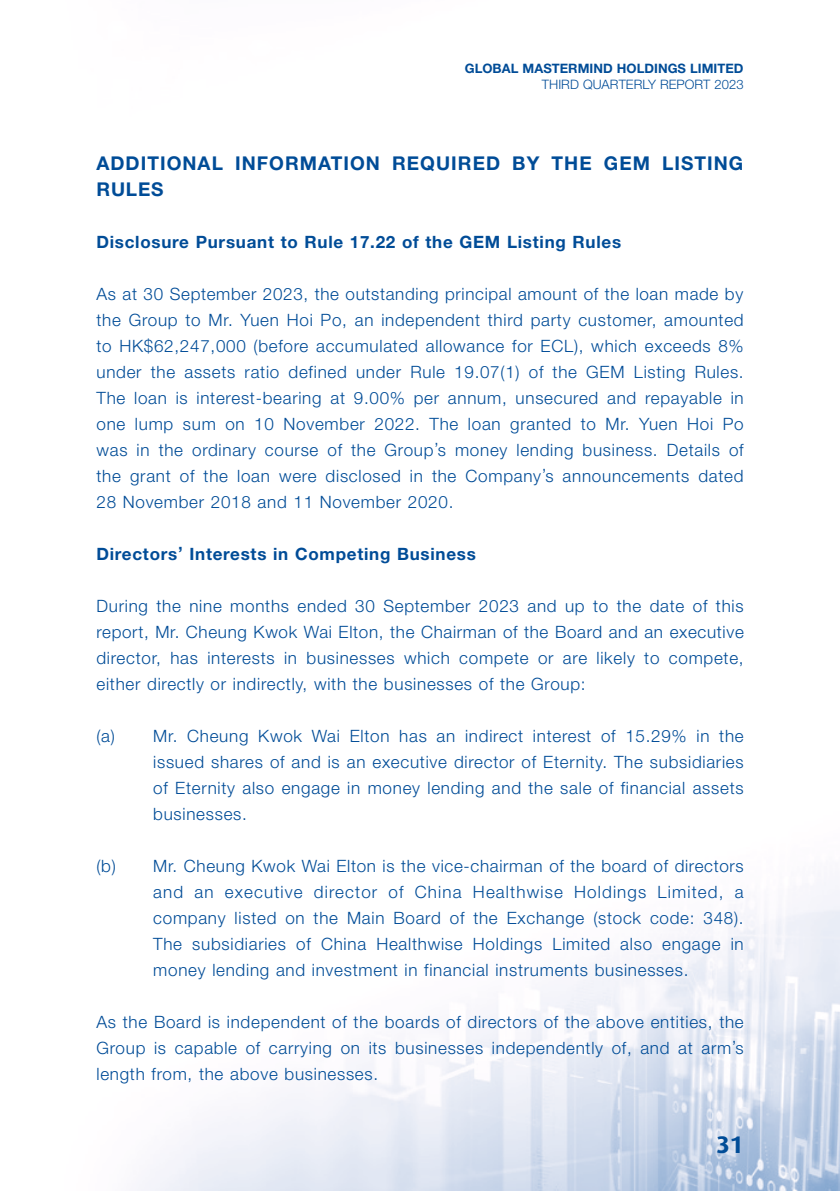
<style>
.page{position:relative;width:840px;height:1191px;background:#fff}
.page>*{position:absolute;margin:0;border:0;box-sizing:border-box;transform-origin:0 0}
.t1{font:700 24px "Dax";color:#004c97}
.Heading_1{font:700 19px/26px "Helvetica Neue LT Std";letter-spacing:.055em;color:#004c97}
.Body_Text{font:300 17px/26px "Helvetica Neue LT Std";letter-spacing:.045em;color:#004c97;text-align:justify}
.Heading_2{font:700 17px "Helvetica Neue LT Std";letter-spacing:.045em;color:#004c97}
.t2{font:700 13px "Helvetica Neue LT Std";letter-spacing:.005em;color:#004c97}
.t3{font:300 13px "Helvetica Neue LT Std";letter-spacing:.005em;color:#004c97}
</style>
<div class="page">
<img style="left:141px;top:890px;width:698px;height:301px">
<p class="t2" style="left:464px;top:60px;width:280px">GLOBAL MASTERMIND HOLDINGS LIMITED</p>
<p class="t3" style="left:541px;top:77px;width:203px">THIRD QUARTERLY REPORT 2023</p>
<p class="Heading_1" style="left:96px;top:150px;width:648px">ADDITIONAL INFORMATION REQUIRED BY THE GEM LISTING<br>RULES</p>
<p class="Heading_2" style="left:96px;top:231px;width:526px">Disclosure Pursuant to Rule 17.22 of the GEM Listing Rules</p>
<p class="Body_Text" style="left:96px;top:280px;width:648px">As at 30 September 2023, the outstanding principal amount of the loan made by the Group to Mr. Yuen Hoi Po, an independent third party customer, amounted to HK$62,247,000 (before accumulated allowance for ECL), which exceeds 8% under the assets ratio defined under Rule 19.07(1) of the GEM Listing Rules.<br>The loan is interest-bearing at 9.00% per annum, unsecured and repayable in one lump sum on 10 November 2022. The loan granted to Mr. Yuen Hoi Po was in the ordinary course of the Group’s money lending business. Details of the grant of the loan were disclosed in the Company’s announcements dated 28 November 2018 and 11 November 2020.</p>
<p class="Heading_2" style="left:96px;top:543px;width:381px">Directors’ Interests in Competing Business</p>
<p class="Body_Text" style="left:96px;top:592px;width:648px">During the nine months ended 30 September 2023 and up to the date of this report, Mr. Cheung Kwok Wai Elton, the Chairman of the Board and an executive director, has interests in businesses which compete or are likely to compete, either directly or indirectly, with the businesses of the Group:</p>
<p class="Body_Text" style="left:153px;top:722px;width:591px;text-indent:-57px">(a) Mr. Cheung Kwok Wai Elton has an indirect interest of 15.29% in the issued shares of and is an executive director of Eternity. The subsidiaries of Eternity also engage in money lending and the sale of financial assets businesses.</p>
<p class="Body_Text" style="left:153px;top:852px;width:591px;text-indent:-57px">(b) Mr. Cheung Kwok Wai Elton is the vice-chairman of the board of directors and an executive director of China Healthwise Holdings Limited, a company listed on the Main Board of the Exchange (stock code: 348).<br>The subsidiaries of China Healthwise Holdings Limited also engage in money lending and investment in financial instruments businesses.</p>
<p class="Body_Text" style="left:96px;top:1008px;width:648px">As the Board is independent of the boards of directors of the above entities, the Group is capable of carrying on its businesses independently of, and at arm’s length from, the above businesses.</p>
<h1 class="t1" style="left:716px;top:1131px;width:29px">31</h1>
</div>
